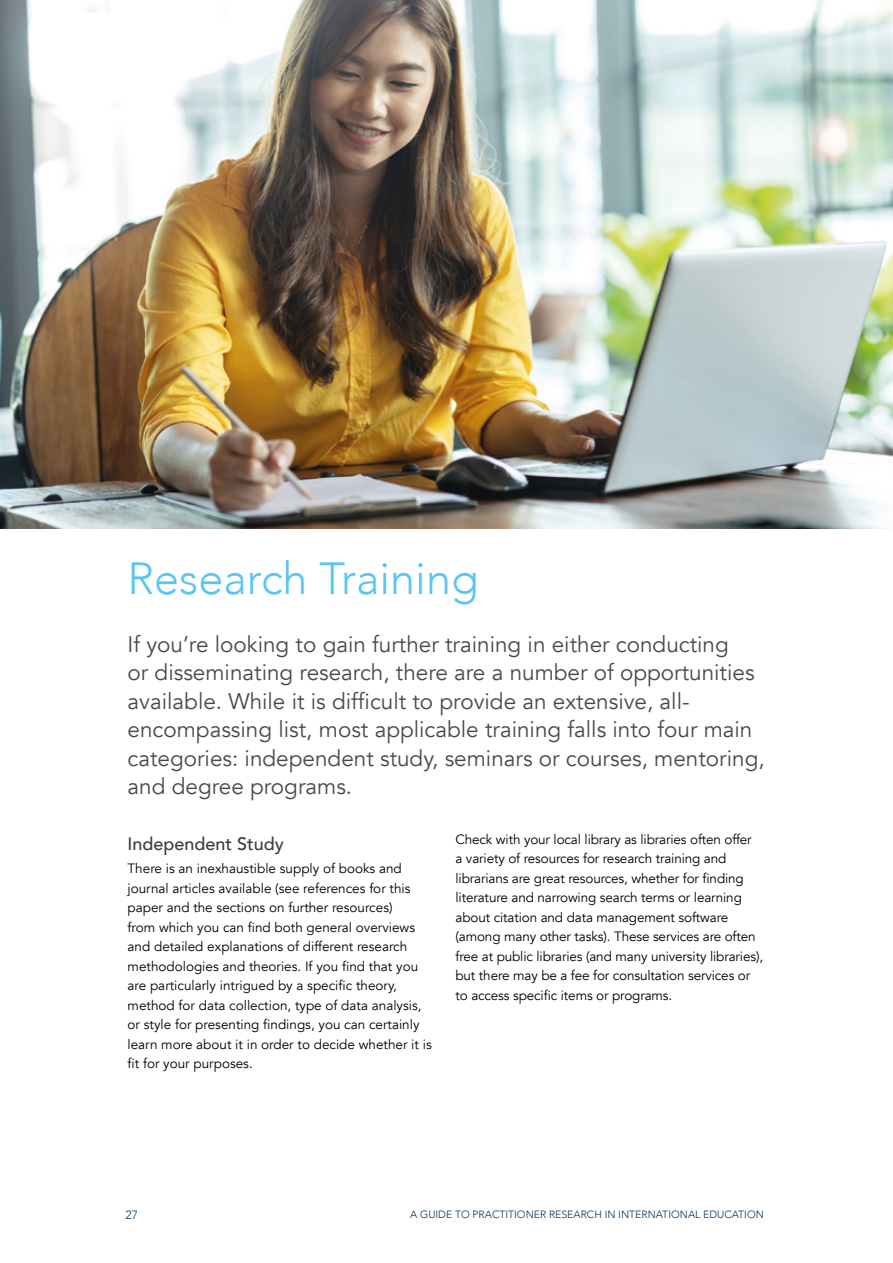
<style>
.page{position:relative;width:893px;height:1263px;background:#fff}
.page>*{position:absolute;margin:0;border:0;box-sizing:border-box;transform-origin:0 0}
.t1{font:300 45px "Avenir";color:#5bc5f2}
.t2{font:22.5px/28.5px "Avenir";color:#4a4a49}
.t3{font:500 18px "Avenir";color:#3c3c3b}
.t4{font:13.5px/19.5px "Avenir";color:#000}
.t5{font:300 12px "Avenir";color:#00365f}
.t6{font:300 10.5px "Avenir";color:#00365f}
</style>
<div class="page">
<img style="left:0;top:0;width:893px;height:528px">
<h1 class="t1" style="left:128px;top:551px;width:352px">Research Training</h1>
<p class="t2" style="left:128px;top:630px;width:639px">If you’re looking to gain further training in either conducting<br>or disseminating research, there are a number of opportunities available. While it is difficult to provide an extensive, all&shy;encompassing list, most applicable training falls into four main categories: independent study, seminars or courses, mentoring, and degree programs.</p>
<h3 class="t3" style="left:128px;top:828px;width:158px">Independent Study</h3>
<p class="t4" style="left:128px;top:859px;width:306px">There is an inexhaustible supply of books and journal articles available (see references for this paper and the sections on further resources)<br>from which you can find both general overviews and detailed explanations of different research methodologies and theories. If you find that you are particularly intrigued by a specific theory, method for data collection, type of data analysis, or style for presenting findings, you can certainly learn more about it in order to decide whether it is fit for your purposes.</p>
<p class="t4" style="left:455px;top:829px;width:309px">Check with your local library as libraries often offer<br>a variety of resources for research training and librarians are great resources, whether for finding literature and narrowing search terms or learning about citation and data management software (among many other tasks). These services are often free at public libraries (and many university libraries), but there may be a fee for consultation services or to access specific items or programs.</p>
<p class="t5" style="left:125px;top:1208px;width:14px">27</p>
<p class="t6" style="left:410px;top:1208px;width:355px">A GUIDE TO PRACTITIONER RESEARCH IN INTERNATIONAL EDUCATION</p>
</div>
